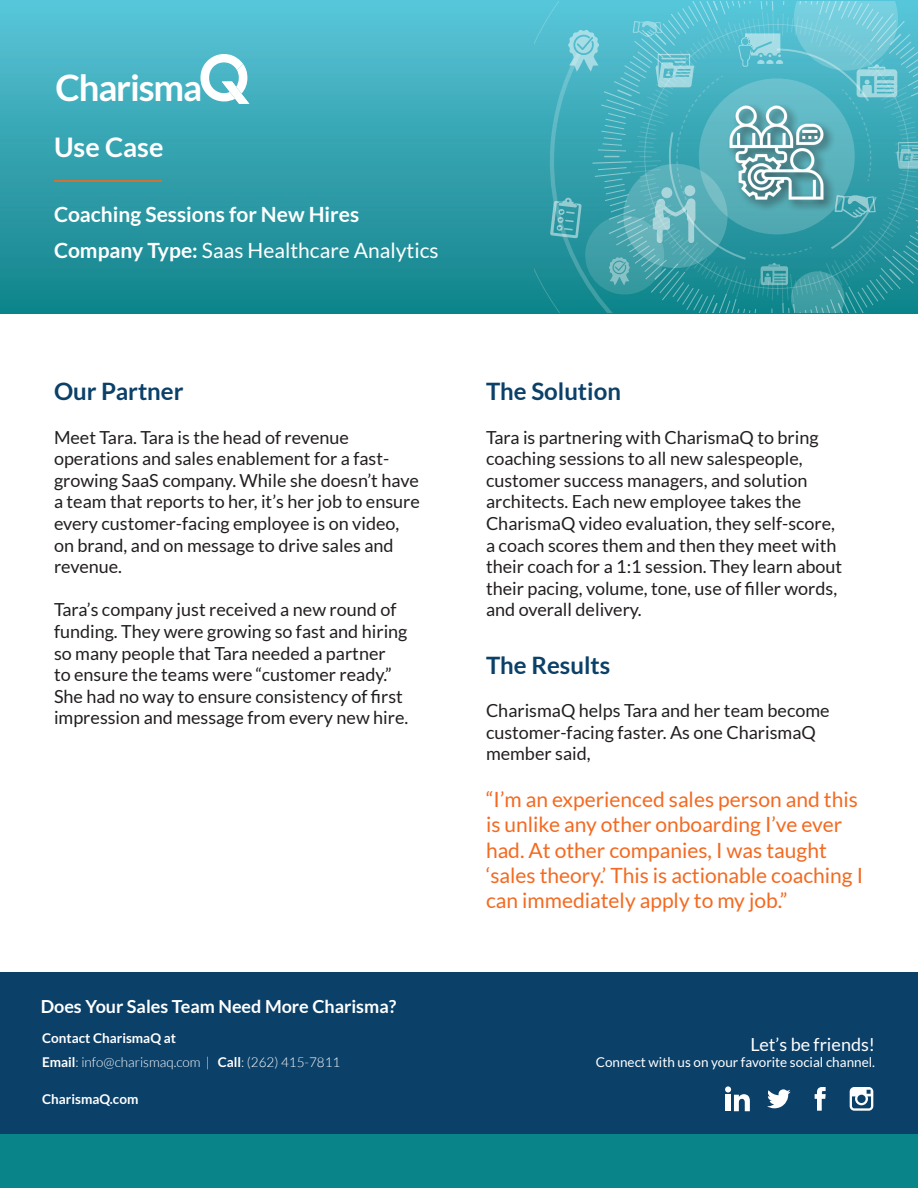
<style>
.page{position:relative;width:918px;height:1188px;background:#fff}
.page>*{position:absolute;margin:0;border:0;box-sizing:border-box;transform-origin:0 0}
.t1{font:700 36.45px "Lato";letter-spacing:-.03em;color:#fff}
.t2{font:700 27px "Lato";color:#fff}
.t3{font:700 24px "Lato";color:#0b4069}
.t4{font:21px/25.2px "Lato";color:#f36a21}
.t5{font:21px "Lato";color:#fff}
.t6{font:700 21px "Lato";color:#fff}
.t7{font:18px/21.6px "Lato";color:#231f20}
.Heading_1{font:700 18px "Lato";color:#fff}
.t8{font:18px "Lato";color:#fff}
.Heading_1-2{font:300 13.5px/24px "Lato";color:#fff}
.t9{font:13.5px "Lato";color:#fff}
.Heading_1-3{font:700 13.5px "Lato";color:#fff}
.s1{font-weight:700}
</style>
<div class="page">
<div style="left:0;top:0;width:918px;height:313px;background:linear-gradient(to bottom,#59c5d8,#108289)"></div>
<hr style="left:54px;top:180px;width:108px;height:2px;background:#f36a21">
<svg style="left:200px;top:54px;width:49px;height:50px"></svg>
<div style="left:0;top:1134px;width:918px;height:54px;background:#098489"></div>
<div style="left:0;top:972px;width:918px;height:162px;background:#0b4069"></div>
<div style="left:726px;top:1095px;width:5px;height:16px;background:#fff"></div>
<div style="left:725px;top:1086px;width:6px;height:7px;background:#fff;border-radius:50%"></div>
<svg style="left:734px;top:1094px;width:16px;height:17px"></svg>
<svg style="left:815px;top:1087px;width:11px;height:24px"></svg>
<svg style="left:850px;top:1087px;width:23px;height:24px"></svg>
<svg style="left:767px;top:1089px;width:24px;height:19px"></svg>
<svg style="left:535px;top:1px;width:15px;height:311px;background:#35a3b0"></svg>
<svg style="left:550px;top:1px;width:368px;height:311px;background:#48acb8"></svg>
<div style="left:727px;top:102px;width:109px;height:110px;background:#231f20;opacity:.75"></div>
<img style="left:728px;top:105px;width:97px;height:94px">
<p class="t1" style="left:55px;top:66px;width:148px">Charisma</p>
<p class="t2" style="left:54px;top:131px;width:111px">Use Case</p>
<p class="t6" style="left:54px;top:202px;width:307px">Coaching Sessions for New Hires</p>
<p class="t5" style="left:54px;top:238px;width:386px"><span class="s1">Company Type:</span> Saas Healthcare Analytics</p>
<p class="t3" style="left:54px;top:378px;width:131px">Our Partner</p>
<p class="t7" style="left:54px;top:426px;width:367px">Meet Tara. Tara is the head of revenue operations and sales enablement for a fast&shy;growing SaaS company. While she doesn’t have a team that reports to her, it’s her job to ensure every customer-facing employee is on video, on brand, and on message to drive sales and revenue.</p>
<p class="t7" style="left:54px;top:599px;width:356px">Tara’s company just received a new round of funding. They were growing so fast and hiring so many people that Tara needed a partner<br>to ensure the teams were “customer ready.” She had no way to ensure consistency of first impression and message from every new hire.</p>
<p class="Heading_1" style="left:41px;top:996px;width:357px">Does Your Sales Team Need More Charisma?</p>
<p class="Heading_1-2" style="left:42px;top:1026px;width:300px"><span class="s1">Contact CharismaQ at<br>Email</span>: info@charismaq.com | <span class="s1">Call</span>: (262) 415-7811</p>
<p class="Heading_1-3" style="left:42px;top:1092px;width:98px">CharismaQ.com</p>
<p class="t3" style="left:486px;top:378px;width:137px">The Solution</p>
<p class="t7" style="left:486px;top:426px;width:358px">Tara is partnering with CharismaQ to bring coaching sessions to all new salespeople, customer success managers, and solution architects. Each new employee takes the CharismaQ video evaluation, they self-score, a coach scores them and then they meet with their coach for a 1:1 session. They learn about their pacing, volume, tone, use of filler words, and overall delivery.</p>
<p class="t3" style="left:486px;top:651px;width:126px">The Results</p>
<p class="t7" style="left:486px;top:700px;width:345px">CharismaQ helps Tara and her team become customer-facing faster. As one CharismaQ member said,</p>
<p class="t4" style="left:486px;top:787px;width:379px">“I’m an experienced sales person and this is unlike any other onboarding I’ve ever had. At other companies, I was taught ‘sales theory.’ This is actionable coaching I can immediately apply to my job.”</p>
<p class="t8" style="left:751px;top:1034px;width:126px">Let’s be friends!</p>
<p class="t9" style="left:596px;top:1055px;width:281px">Connect with us on your favorite social channel.</p>
</div>
